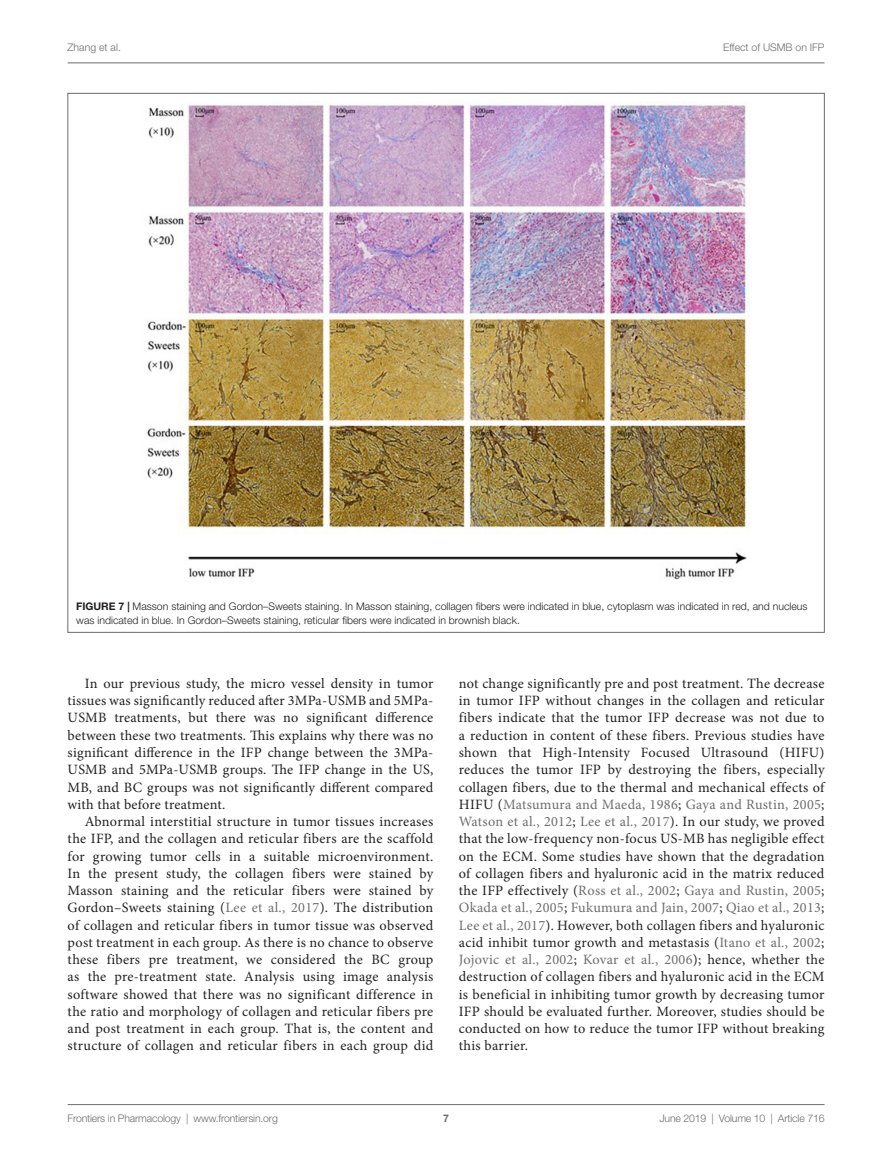
<style>
.page{position:relative;width:893px;height:1170px;background:#fff}
.page>*{position:absolute;margin:0;border:0;box-sizing:border-box;transform-origin:0 0}
.T{font:14.25px/17.2px "Minion Pro";letter-spacing:.015em;color:#231f20;text-align:justify}
.FC{font:300 10.5px/14.2px "Helvetica Neue LT Std";color:#231f20}
.t1{font:300 10.5px "Helvetica Neue LT Std";letter-spacing:-.015em;color:#6c6d70}
.t2{font:700 10.5px "Helvetica Neue LT Std";color:#6c6d70}
.s1{font-weight:700}
.s2{color:#6c6d70}
</style>
<div class="page">
<hr style="left:68px;top:63px;width:756px;height:1px;background:#6c6d70">
<hr style="left:68px;top:1104px;width:756px;height:1px;background:#6c6d70">
<img style="left:147px;top:103px;width:602px;height:477px">
<p class="t1" style="left:68px;top:41px;width:55px">Zhang et al.</p>
<p class="t1" style="left:723px;top:41px;width:103px">Effect of USMB on IFP</p>
<p class="FC" style="left:76px;top:598px;width:733px"><span class="s1">FIGURE 7 |</span> Masson staining and Gordon–Sweets staining. In Masson staining, collagen fibers were indicated in blue, cytoplasm was indicated in red, and nucleus was indicated in blue. In Gordon–Sweets staining, reticular fibers were indicated in brownish black.</p>
<p class="T" style="left:68px;top:674px;width:367px;text-indent:17px">In our previous study, the micro vessel density in tumor tissues was significantly reduced after 3MPa-USMB and 5MPa-USMB treatments, but there was no significant difference between these two treatments. This explains why there was no significant difference in the IFP change between the 3MPa-USMB and 5MPa-USMB groups. The IFP change in the US, MB, and BC groups was not significantly different compared with that before treatment.</p>
<p class="T" style="left:68px;top:812px;width:367px;text-indent:17px">Abnormal interstitial structure in tumor tissues increases the IFP, and the collagen and reticular fibers are the scaffold for growing tumor cells in a suitable microenvironment.<br>In the present study, the collagen fibers were stained by Masson staining and the reticular fibers were stained by Gordon–Sweets staining (<span class="s2">Lee et al., 2017</span>). The distribution of collagen and reticular fibers in tumor tissue was observed post treatment in each group. As there is no chance to observe these fibers pre treatment, we considered the BC group as the pre-treatment state. Analysis using image analysis software showed that there was no significant difference in the ratio and morphology of collagen and reticular fibers pre and post treatment in each group. That is, the content and structure of collagen and reticular fibers in each group did</p>
<p class="T" style="left:459px;top:674px;width:367px">not change significantly pre and post treatment. The decrease in tumor IFP without changes in the collagen and reticular fibers indicate that the tumor IFP decrease was not due to a reduction in content of these fibers. Previous studies have shown that High-Intensity Focused Ultrasound (HIFU) reduces the tumor IFP by destroying the fibers, especially collagen fibers, due to the thermal and mechanical effects of HIFU (<span class="s2">Matsumura and Maeda, 1986</span>; <span class="s2">Gaya and Rustin, 2005</span>; <span class="s2">Watson et al., 2012</span>; <span class="s2">Lee et al., 2017</span>). In our study, we proved that the low-frequency non-focus US-MB has negligible effect on the ECM. Some studies have shown that the degradation of collagen fibers and hyaluronic acid in the matrix reduced the IFP effectively (<span class="s2">Ross et al., 2002</span>; <span class="s2">Gaya and Rustin, 2005</span>; <span class="s2">Okada et al., 2005</span>; <span class="s2">Fukumura and Jain, 2007</span>; <span class="s2">Qiao et al., 2013</span>; <span class="s2">Lee et al., 2017</span>). However, both collagen fibers and hyaluronic acid inhibit tumor growth and metastasis (<span class="s2">Itano et al., 2002</span>; <span class="s2">Jojovic et al., 2002</span>; <span class="s2">Kovar et al., 2006</span>); hence, whether the destruction of collagen fibers and hyaluronic acid in the ECM is beneficial in inhibiting tumor growth by decreasing tumor IFP should be evaluated further. Moreover, studies should be conducted on how to reduce the tumor IFP without breaking this barrier.</p>
<p class="t1" style="left:68px;top:1111px;width:212px">Frontiers in Pharmacology | www.frontiersin.org</p>
<p class="t2" style="left:443px;top:1111px;width:7px">7</p>
<p class="t1" style="left:659px;top:1111px;width:166px">June 2019 | Volume 10 | Article 716</p>
</div>
